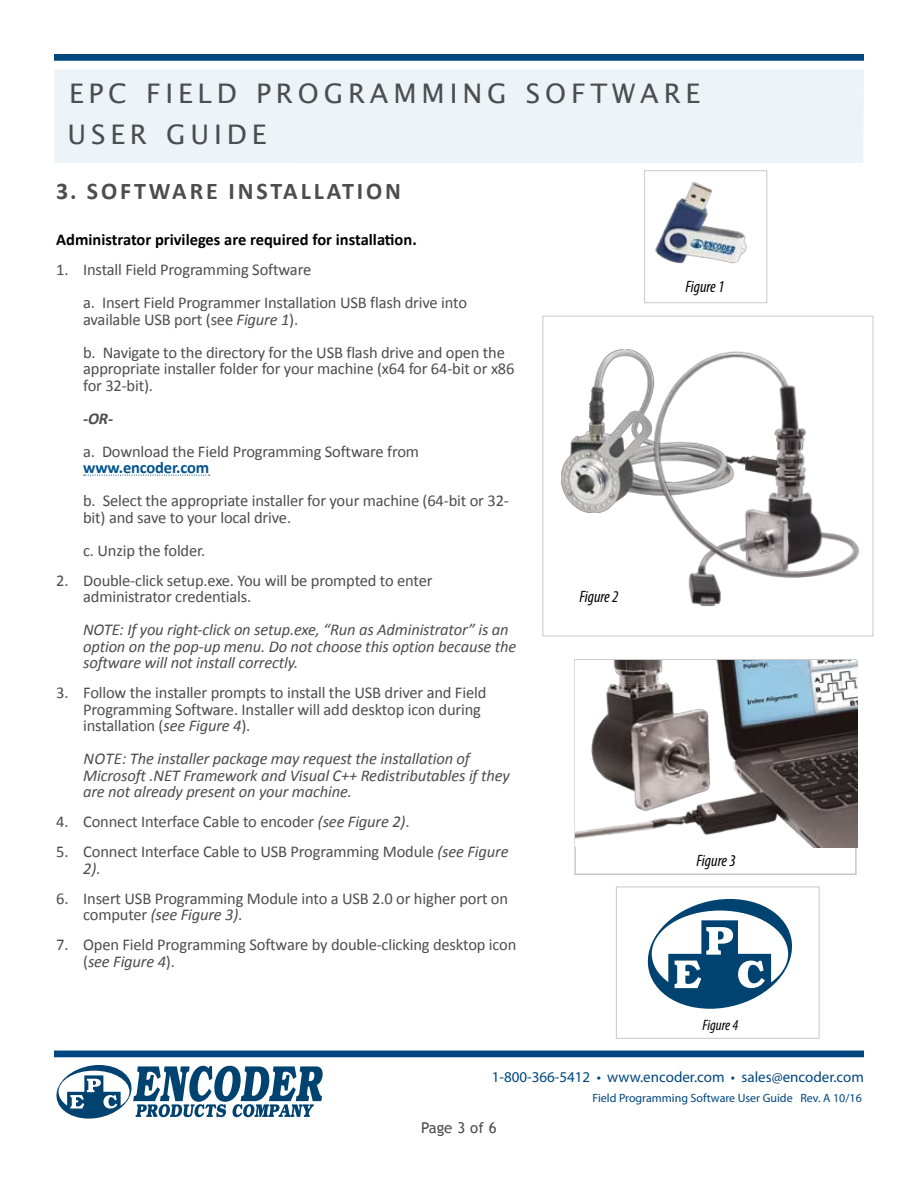
<style>
.page{position:relative;width:918px;height:1188px;background:#fff}
.page>*{position:absolute;margin:0;border:0;box-sizing:border-box;transform-origin:0 0}
.t1{font:27px/40.5px "Lucida Sans Unicode";letter-spacing:.18em;color:#4d4d4f}
.t2{font:700 24px "Calibri";letter-spacing:.12em;color:#4d4d4f}
.t3{font:16.5px/16.5px "Calibri";letter-spacing:-.01em;color:#4d4d4f}
.t4{font:italic 16.5px/16.5px "Calibri";letter-spacing:-.01em;color:#4d4d4f}
.t5{font:700 16.5px "Calibri";color:#000}
.t6{font:italic condensed 16.5px "Myriad Pro";color:#000}
.t7{font:700 16.5px "Calibri";letter-spacing:-.01em;color:#00538d}
.t8{font:italic 700 16.5px "Calibri";color:#4d4d4f}
.t9{font:15px "Myriad Pro";color:#00467f}
.t10{font:15px "Trebuchet MS";color:#4d4d4f}
.t11{font:italic condensed 15px "Myriad Pro";color:#000}
.t12{font:12px "Myriad Pro";color:#00467f}
.s1{font-style:italic}
</style>
<div class="page">
<div style="left:54px;top:69px;width:810px;height:94px;background:#ecf4f7"></div>
<div style="left:54px;top:54px;width:810px;height:7px;background:#00467f"></div>
<div style="left:54px;top:1051px;width:810px;height:6px;background:#00467f"></div>
<svg style="left:56px;top:1065px;width:267px;height:54px"></svg>
<svg style="left:84px;top:475px;width:126px;height:1px"></svg>
<div style="left:616px;top:887px;width:203px;height:152px;border:1px solid #c6c8ca"></div>
<svg style="left:647px;top:899px;width:145px;height:110px"></svg>
<div style="left:574px;top:659px;width:283px;height:216px;border:2px solid #c6c8ca"></div>
<img style="left:576px;top:660px;width:282px;height:187px">
<div style="left:644px;top:170px;width:123px;height:133px;border:1px solid #c6c8ca"></div>
<img style="left:655px;top:182px;width:92px;height:82px">
<div style="left:543px;top:316px;width:330px;height:320px;border:1px solid #c6c8ca"></div>
<img style="left:561px;top:350px;width:85px;height:163px">
<img style="left:646px;top:351px;width:214px;height:256px">
<h1 class="t1" style="left:68px;top:74px;width:614px">EPC FIE LD PROGRAMMING SOF TWARE<br>USER</h1>
<h1 class="t1" style="left:166px;top:114px;width:99px">GU IDE</h1>
<h2 class="t2" style="left:56px;top:175px;width:346px">3. Software Installation</h2>
<p class="t5" style="left:56px;top:229px;width:362px">Administrator privileges are required for installation.</p>
<p class="t3" style="left:83px;top:253px;width:385px;line-height:33px;text-indent:-27px">1. Install Field Programming Software<br>a. Insert Field Programmer Installation USB flash drive into</p>
<p class="t3" style="left:83px;top:303px;width:423px;line-height:33px">available USB port (see <span class="s1">Figure 1</span>).<br>b. Navigate to the directory for the USB flash drive and open the</p>
<p class="t3" style="left:83px;top:361px;width:433px">appropriate installer folder for your machine (x64 for 64-bit or x86 for 32-bit).</p>
<p class="t8" style="left:83px;top:408px;width:31px">-OR-</p>
<p class="t3" style="left:83px;top:443px;width:337px">a. Download the Field Programming Software from</p>
<p class="t7" style="left:83px;top:457px;width:128px">www.encoder.com</p>
<p class="t3" style="left:83px;top:493px;width:427px">b. Select the appropriate installer for your machine (64-bit or 32- bit) and save to your local drive.</p>
<p class="t3" style="left:83px;top:542px;width:124px">c. Unzip the folder.</p>
<p class="t3" style="left:83px;top:572px;width:351px;text-indent:-27px">2. Double-click setup.exe. You will be prompted to enter administrator credentials.</p>
<p class="t4" style="left:83px;top:621px;width:435px">NOTE: If you right-click on setup.exe, “Run as Administrator” is an option on the pop-up menu. Do not choose this option because the software will not install correctly.</p>
<p class="t3" style="left:83px;top:685px;width:405px;text-indent:-27px">3. Follow the installer prompts to install the USB driver and Field<br>Programming Software. Installer will add desktop icon during installation (<span class="s1">see Figure 4</span>).</p>
<p class="t4" style="left:83px;top:750px;width:428px">Note: The installer package may request the installation of<br>Microsoft .NET Framework and Visual C++ Redistributables if they are not already present on your machine.</p>
<p class="t3" style="left:56px;top:814px;width:355px">4. Connect Interface Cable to encoder <span class="s1">(see Figure 2)</span>.</p>
<p class="t3" style="left:83px;top:844px;width:427px;text-indent:-27px">5. Connect Interface Cable to USB Programming Module <span class="s1">(see Figure<br>2)</span>.</p>
<p class="t3" style="left:83px;top:890px;width:426px;text-indent:-27px">6. Insert USB Programming Module into a USB 2.0 or higher port on computer <span class="s1">(see Figure 3)</span>.</p>
<p class="t3" style="left:83px;top:937px;width:435px;text-indent:-27px">7. Open Field Programming Software by double-clicking desktop icon (<span class="s1">see Figure 4</span>).</p>
<p class="t6" style="left:579px;top:586px;width:41px">Figure 2</p>
<p class="t6" style="left:685px;top:277px;width:41px">Figure 1</p>
<p class="t6" style="left:697px;top:850px;width:41px">Figure 3</p>
<p class="t11" style="left:703px;top:1016px;width:37px">Figure 4</p>
<p class="t9" style="left:492px;top:1068px;width:374px">1-800-366-5412 • www.encoder.com • sales@encoder.com</p>
<p class="t12" style="left:593px;top:1091px;width:271px">Field Programming Software User Guide Rev. A 10/16</p>
<p class="t10" style="left:421px;top:1119px;width:77px">Page 3 of 6</p>
</div>
